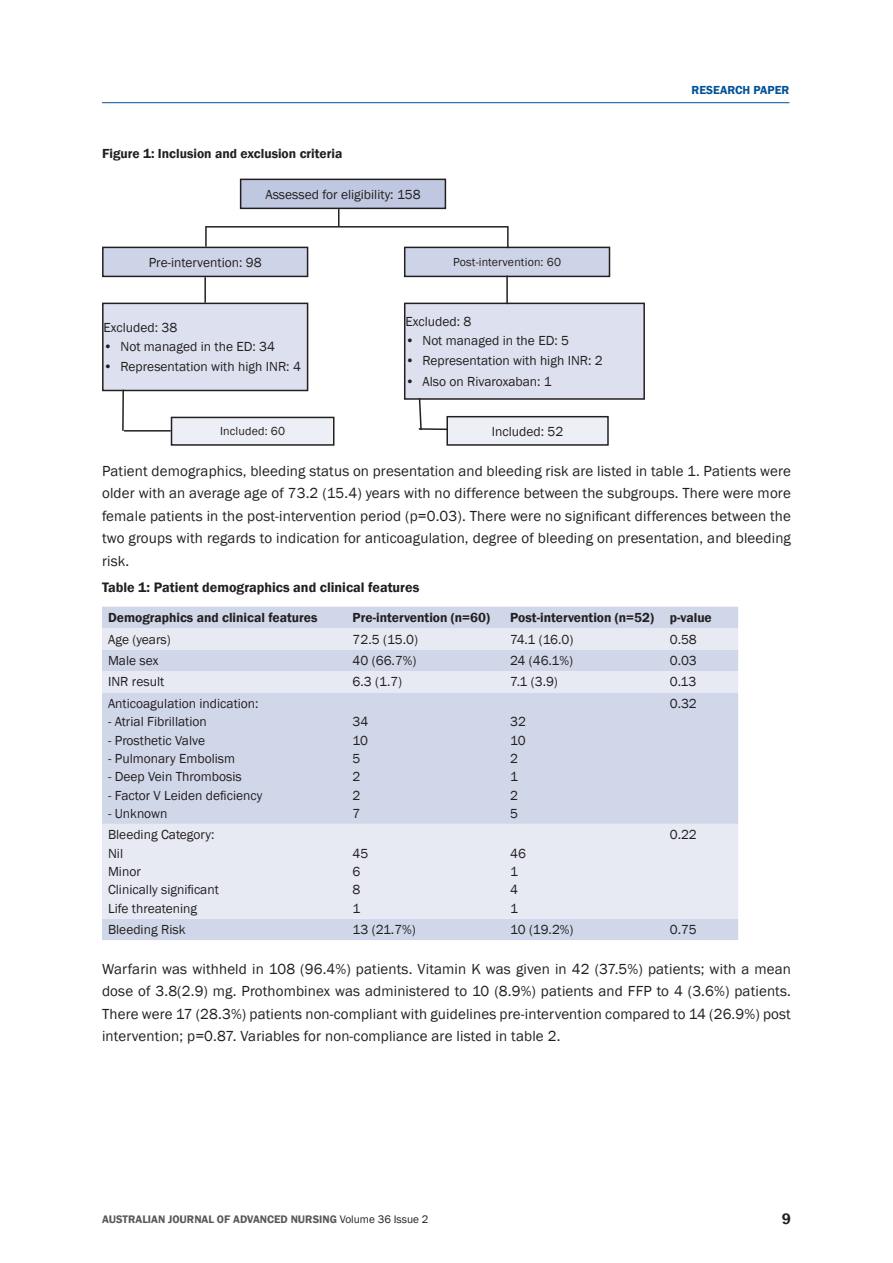
<style>
.page{position:relative;width:893px;height:1263px;background:#fff}
.page>*{position:absolute;margin:0;border:0;box-sizing:border-box;transform-origin:0 0}
.t1{font:600 15.6px "Franklin Gothic";color:#231f20}
.Body_Text{font:15px/22.5px "Franklin Gothic";letter-spacing:.01em;color:#231f20;text-align:justify}
.Table_title_label{font:600 14.1px "Franklin Gothic";color:#231f20}
.Table_Text{font:13.5px "Franklin Gothic";color:#231f20}
.Table_Header{font:600 13.5px "Franklin Gothic";color:#231f20}
.Reference_Text{font:12px "Franklin Gothic";letter-spacing:.01em;color:#231f20}
.t2{font:600 12px "Franklin Gothic";color:#01529a}
.t3{font:600 11.25px "Franklin Gothic";color:#57585a}
.s1{font-weight:400;color:#231f20}
</style>
<div class="page">
<hr style="left:102px;top:102px;width:687px;height:1px;background:#01529a">
<div style="left:241px;top:179px;width:204px;height:29px;background:#c0c7e0"></div>
<div style="left:240px;top:179px;width:206px;height:30px;border:2px solid #231f20"></div>
<div style="left:102px;top:607px;width:636px;height:333px;background:#d0d7e9"></div>
<svg style="left:102px;top:628px;width:636px;height:291px;background:#dbe0ed"></svg>
<div style="left:103px;top:247px;width:205px;height:29px;background:#ced4e7"></div>
<div style="left:102px;top:247px;width:206px;height:30px;border:2px solid #231f20"></div>
<div style="left:405px;top:247px;width:204px;height:29px;background:#ced4e7"></div>
<div style="left:404px;top:247px;width:206px;height:30px;border:2px solid #231f20"></div>
<div style="left:103px;top:303px;width:205px;height:87px;background:#dde1ef"></div>
<div style="left:102px;top:303px;width:206px;height:88px;border:2px solid #231f20"></div>
<div style="left:405px;top:303px;width:239px;height:96px;background:#dde1ef"></div>
<div style="left:404px;top:303px;width:241px;height:97px;border:2px solid #231f20"></div>
<div style="left:171px;top:417px;width:163px;height:28px;background:#eceff6"></div>
<div style="left:171px;top:417px;width:163px;height:29px;border:2px solid #231f20"></div>
<div style="left:447px;top:417px;width:161px;height:28px;background:#eceff6"></div>
<div style="left:446px;top:416px;width:163px;height:30px;border:2px solid #231f20"></div>
<svg style="left:338px;top:209px;width:1px;height:17px"></svg>
<hr style="left:204px;top:277px;width:2px;height:26px;background:#231f20">
<hr style="left:506px;top:276px;width:2px;height:28px;background:#231f20">
<hr style="left:206px;top:226px;width:302px;height:2px;background:#231f20">
<hr style="left:507px;top:226px;width:2px;height:22px;background:#231f20">
<hr style="left:205px;top:226px;width:2px;height:21px;background:#231f20">
<hr style="left:122px;top:390px;width:2px;height:41px;background:#231f20">
<hr style="left:124px;top:430px;width:47px;height:2px;background:#231f20">
<svg style="left:418px;top:397px;width:5px;height:34px"></svg>
<hr style="left:419px;top:428px;width:29px;height:2px;background:#231f20">
<p class="Table_Header" style="left:102px;top:145px;width:242px">Figure 1: Inclusion and exclusion criteria</p>
<p class="Table_Text" style="left:265px;top:186px;width:157px">Assessed for eligibility: 158</p>
<p class="Table_Text" style="left:149px;top:254px;width:114px">Pre-intervention: 98</p>
<p class="Reference_Text" style="left:453px;top:255px;width:109px">Post-intervention: 60</p>
<p class="Table_Text" style="left:104px;top:319px;width:75px">Excluded: 38</p>
<p class="Table_Text" style="left:104px;top:338px;width:173px">• Not managed in the ED: 34</p>
<p class="Table_Text" style="left:104px;top:358px;width:199px">• Representation with high INR: 4</p>
<p class="Table_Text" style="left:405px;top:313px;width:67px">Excluded: 8</p>
<p class="Table_Text" style="left:405px;top:332px;width:165px">• Not managed in the ED: 5</p>
<p class="Table_Text" style="left:405px;top:352px;width:199px">• Representation with high INR: 2</p>
<p class="Table_Text" style="left:405px;top:373px;width:148px">• Also on Rivaroxaban: 1</p>
<p class="Reference_Text" style="left:220px;top:424px;width:66px">Included: 60</p>
<p class="Table_Text" style="left:492px;top:423px;width:73px">Included: 52</p>
<p class="t2" style="left:691px;top:83px;width:99px">RESEARCH PAPER</p>
<p class="Body_Text" style="left:102px;top:460px;width:690px">Patient demographics, bleeding status on presentation and bleeding risk are listed in table 1. Patients were older with an average age of 73.2 (15.4) years with no difference between the subgroups. There were more female patients in the post-intervention period (p=0.03). There were no significant differences between the two groups with regards to indication for anticoagulation, degree of bleeding on presentation, and bleeding risk.</p>
<p class="Table_title_label" style="left:102px;top:579px;width:319px">Table 1: Patient demographics and clinical features</p>
<p class="Table_Header" style="left:108px;top:609px;width:211px">Demographics and clinical features</p>
<p class="Table_Header" style="left:353px;top:609px;width:139px">Pre-intervention (n=60)</p>
<p class="Table_Header" style="left:510px;top:609px;width:145px">Post-intervention (n=52)</p>
<p class="Table_Header" style="left:670px;top:609px;width:44px">p-value</p>
<p class="Table_Text" style="left:108px;top:631px;width:64px">Age (years)</p>
<p class="Table_Text" style="left:353px;top:631px;width:67px">72.5 (15.0)</p>
<p class="Table_Text" style="left:510px;top:631px;width:65px">74.1 (16.0)</p>
<p class="Table_Text" style="left:670px;top:631px;width:29px">0.58</p>
<p class="Table_Text" style="left:108px;top:652px;width:52px">Male sex</p>
<p class="Table_Text" style="left:353px;top:652px;width:65px">40 (66.7%)</p>
<p class="Table_Text" style="left:510px;top:652px;width:64px">24 (46.1%)</p>
<p class="Table_Text" style="left:670px;top:652px;width:29px">0.03</p>
<p class="Table_Text" style="left:108px;top:673px;width:58px">INR result</p>
<p class="Table_Text" style="left:353px;top:673px;width:51px">6.3 (1.7)</p>
<p class="Table_Text" style="left:510px;top:673px;width:49px">7.1 (3.9)</p>
<p class="Table_Text" style="left:670px;top:673px;width:28px">0.13</p>
<p class="Table_Text" style="left:108px;top:695px;width:152px">Anticoagulation indication:</p>
<p class="Table_Text" style="left:108px;top:713px;width:100px">- Atrial Fibrillation</p>
<p class="Table_Text" style="left:108px;top:732px;width:99px">- Prosthetic Valve</p>
<p class="Table_Text" style="left:108px;top:750px;width:129px">- Pulmonary Embolism</p>
<p class="Table_Text" style="left:108px;top:768px;width:135px">- Deep Vein Thrombosis</p>
<p class="Table_Text" style="left:108px;top:787px;width:156px">- Factor V Leiden deficiency</p>
<p class="Table_Text" style="left:108px;top:805px;width:61px">- Unknown</p>
<p class="Table_Text" style="left:670px;top:695px;width:29px">0.32</p>
<p class="Table_Text" style="left:353px;top:713px;width:17px">34</p>
<p class="Table_Text" style="left:353px;top:732px;width:17px">10</p>
<p class="Table_Text" style="left:353px;top:750px;width:9px">5</p>
<p class="Table_Text" style="left:353px;top:768px;width:9px">2</p>
<p class="Table_Text" style="left:353px;top:787px;width:9px">2</p>
<p class="Table_Text" style="left:353px;top:805px;width:9px">7</p>
<p class="Table_Text" style="left:510px;top:713px;width:17px">32</p>
<p class="Table_Text" style="left:510px;top:732px;width:17px">10</p>
<p class="Table_Text" style="left:510px;top:750px;width:9px">2</p>
<p class="Table_Text" style="left:510px;top:768px;width:9px">1</p>
<p class="Table_Text" style="left:510px;top:787px;width:9px">2</p>
<p class="Table_Text" style="left:510px;top:805px;width:9px">5</p>
<p class="Table_Text" style="left:108px;top:826px;width:108px">Bleeding Category:</p>
<p class="Table_Text" style="left:108px;top:845px;width:17px">Nil</p>
<p class="Table_Text" style="left:108px;top:863px;width:34px">Minor</p>
<p class="Table_Text" style="left:108px;top:881px;width:112px">Clinically significant</p>
<p class="Table_Text" style="left:108px;top:900px;width:91px">Life threatening</p>
<p class="Table_Text" style="left:353px;top:845px;width:17px">45</p>
<p class="Table_Text" style="left:353px;top:863px;width:9px">6</p>
<p class="Table_Text" style="left:353px;top:881px;width:9px">8</p>
<p class="Table_Text" style="left:353px;top:900px;width:9px">1</p>
<p class="Table_Text" style="left:510px;top:845px;width:17px">46</p>
<p class="Table_Text" style="left:510px;top:863px;width:9px">1</p>
<p class="Table_Text" style="left:510px;top:881px;width:9px">4</p>
<p class="Table_Text" style="left:510px;top:900px;width:9px">1</p>
<p class="Table_Text" style="left:670px;top:826px;width:29px">0.22</p>
<p class="Table_Text" style="left:108px;top:921px;width:79px">Bleeding Risk</p>
<p class="Table_Text" style="left:353px;top:921px;width:65px">13 (21.7%)</p>
<p class="Table_Text" style="left:510px;top:921px;width:65px">10 (19.2%)</p>
<p class="Table_Text" style="left:670px;top:921px;width:29px">0.75</p>
<p class="Body_Text" style="left:102px;top:958px;width:690px">Warfarin was withheld in 108 (96.4%) patients. Vitamin K was given in 42 (37.5%) patients; with a mean dose of 3.8(2.9) mg. Prothombinex was administered to 10 (8.9%) patients and FFP to 4 (3.6%) patients.<br>There were 17 (28.3%) patients non-compliant with guidelines pre-intervention compared to 14 (26.9%) post intervention; p=0.87. Variables for non-compliance are listed in table 2.</p>
<p class="t3" style="left:102px;top:1213px;width:328px">AUSTRALIAN JOURNAL OF ADVANCED NURSING <span class="s1">Volume 36 Issue 2</span></p>
<p class="t1" style="left:782px;top:1209px;width:11px">9</p>
</div>
